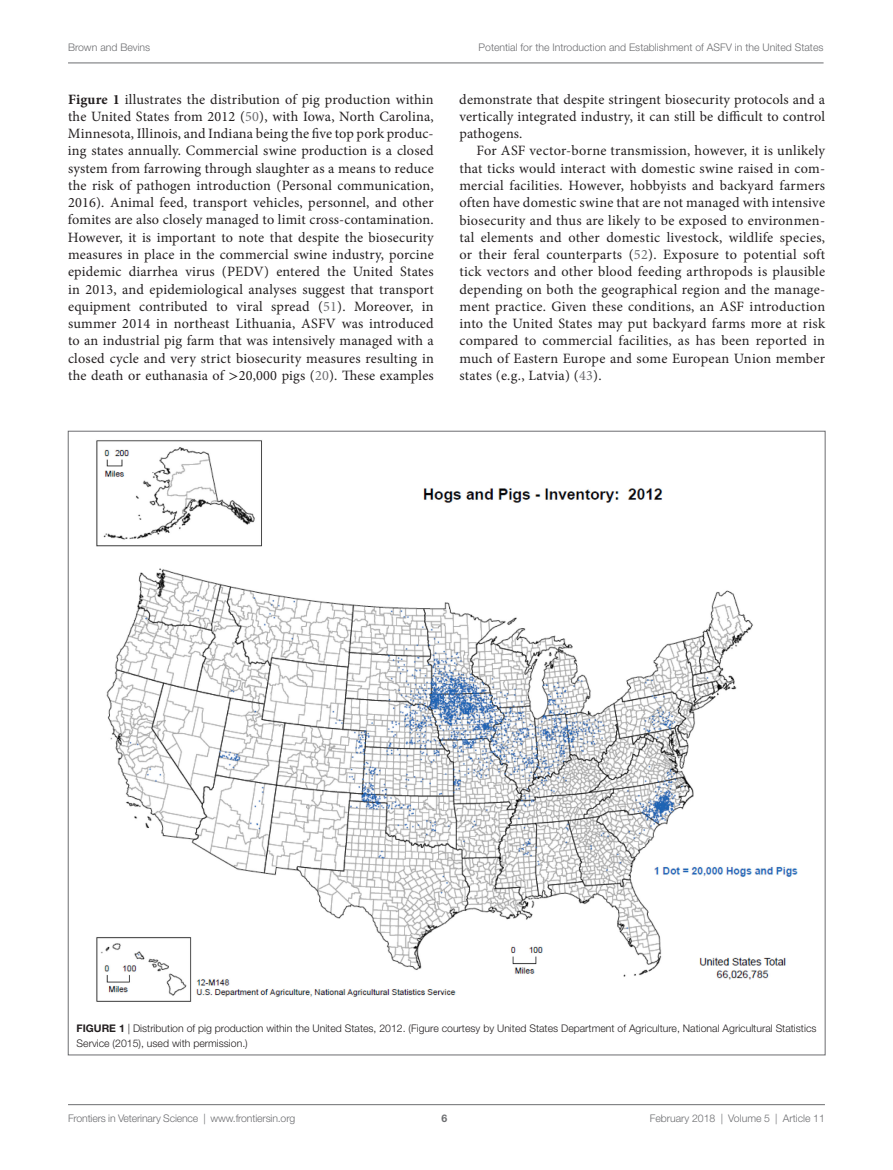
<style>
.page{position:relative;width:893px;height:1170px;background:#fff}
.page>*{position:absolute;margin:0;border:0;box-sizing:border-box;transform-origin:0 0}
.t1{font:14.25px/17.2px "Minion Pro";letter-spacing:.015em;color:#231f20;text-align:justify}
.t2{font:300 10.5px/14.2px "Helvetica Neue LT Std";color:#231f20}
.t3{font:300 10.5px "Helvetica Neue LT Std";color:#6c6d70}
.t4{font:700 10.5px "Helvetica Neue LT Std";color:#231f20}
.t5{font:700 10.5px "Helvetica Neue LT Std";color:#6c6d70}
.s1{font-weight:700}
.s2{color:#6c6d70}
.s3{font-family:"STIX General"}
</style>
<div class="page">
<img style="left:96px;top:440px;width:702px;height:562px">
<hr style="left:68px;top:63px;width:756px;height:1px;background:#6c6d70">
<hr style="left:68px;top:1104px;width:757px;height:1px;background:#6c6d70">
<p class="t3" style="left:68px;top:41px;width:84px">Brown and Bevins</p>
<p class="t3" style="left:479px;top:41px;width:346px">Potential for the Introduction and Establishment of ASFV in the United States</p>
<p class="t1" style="left:68px;top:90px;width:367px"><span class="s1">Figure 1</span> illustrates the distribution of pig production within the United States from 2012 (<span class="s2">50</span>), with Iowa, North Carolina, Minnesota, Illinois, and Indiana being the five top pork produc&shy;ing states annually. Commercial swine production is a closed system from farrowing through slaughter as a means to reduce the risk of pathogen introduction (Personal communication, 2016). Animal feed, transport vehicles, personnel, and other fomites are also closely managed to limit cross-contamination.<br>However, it is important to note that despite the biosecurity measures in place in the commercial swine industry, porcine epidemic diarrhea virus (PEDV) entered the United States in 2013, and epidemiological analyses suggest that transport equipment contributed to viral spread (<span class="s2">51</span>). Moreover, in summer 2014 in northeast Lithuania, ASFV was introduced to an industrial pig farm that was intensively managed with a closed cycle and very strict biosecurity measures resulting in the death or euthanasia of <span class="s3">&gt;</span>20,000 pigs (<span class="s2">20</span>). These examples</p>
<p class="t1" style="left:459px;top:91px;width:367px">demonstrate that despite stringent biosecurity protocols and a vertically integrated industry, it can still be difficult to control pathogens.</p>
<p class="t1" style="left:459px;top:142px;width:367px;text-indent:17px">For ASF vector-borne transmission, however, it is unlikely that ticks would interact with domestic swine raised in com&shy;mercial facilities. However, hobbyists and backyard farmers often have domestic swine that are not managed with intensive biosecurity and thus are likely to be exposed to environmen&shy;tal elements and other domestic livestock, wildlife species, or their feral counterparts (<span class="s2">52</span>). Exposure to potential soft tick vectors and other blood feeding arthropods is plausible depending on both the geographical region and the manage&shy;ment practice. Given these conditions, an ASF introduction into the United States may put backyard farms more at risk compared to commercial facilities, as has been reported in much of Eastern Europe and some European Union member states (e.g., Latvia) (<span class="s2">43</span>).</p>
<p class="t2" style="left:77px;top:1021px;width:741px;text-indent:33px"><span class="s1">E 1</span> | Distribution of pig production within the United States, 2012. (Figure courtesy by United States Department of Agriculture, National Agricultural Statistics<br>Service (2015), used with permission.)</p>
<p class="t4" style="left:77px;top:1021px;width:18px">FIGUR</p>
<p class="t3" style="left:68px;top:1111px;width:229px">Frontiers in Veterinary Science | www.frontiersin.org</p>
<p class="t3" style="left:650px;top:1111px;width:177px">February 2018 | Volume 5 | Article 11</p>
<p class="t5" style="left:441px;top:1111px;width:7px">6</p>
</div>
